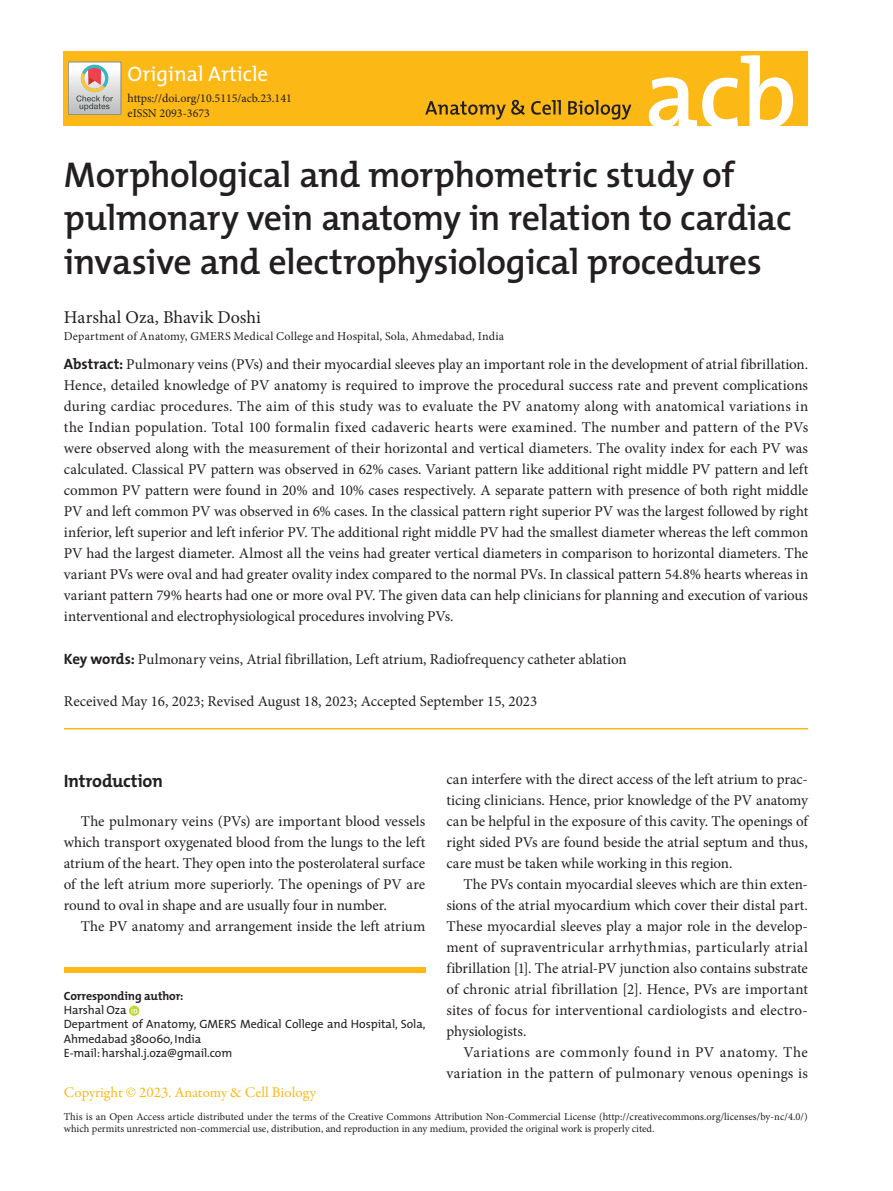
<style>
.page{position:relative;width:893px;height:1191px;background:#fff}
.page>*{position:absolute;margin:0;border:0;box-sizing:border-box;transform-origin:0 0}
.t1{font:600 36px/43.2px "The Mix";letter-spacing:-.015em;color:#231f20}
.t2{font:21px "The Mix";color:#fff}
.t3{font:18px "Minion Pro";letter-spacing:-.005em;color:#231f20}
.t4{font:700 18px "The Mix";letter-spacing:-.015em;color:#231f20}
.t5{font:15px/21px "Minion Pro";color:#231f20;text-align:justify}
.t6{font:15px "Minion Pro";letter-spacing:.02em;color:#231f20}
.t7{font:15px "Minion Pro";letter-spacing:.025em;color:#231f20}
.t8{font:15px "Garamond Premr Pro";color:#fcb814}
.t9{font:12px/14.4px "The Mix";letter-spacing:-.005em;color:#231f20}
.t10{font:12px/14.4px "Minion Pro";letter-spacing:.005em;color:#231f20}
.t11{font:10.5px/12.6px "Minion Pro";color:#231f20}
.s1{font-family:"The Mix";font-weight:700}
.s2{font-weight:700}
</style>
<div class="page">
<div style="left:64px;top:51px;width:744px;height:75px;background:#fcb814"></div>
<svg style="left:649px;top:55px;width:144px;height:71px"></svg>
<svg style="left:425px;top:100px;width:206px;height:20px"></svg>
<svg style="left:68px;top:62px;width:53px;height:53px;background:#cac4bf"></svg>
<div style="left:64px;top:967px;width:361px;height:5px;background:#fcb814"></div>
<svg style="left:129px;top:1005px;width:10px;height:11px"></svg>
<svg style="left:131px;top:1007px;width:6px;height:6px"></svg>
<hr style="left:64px;top:728px;width:744px;height:1px;background:#fcb814">
<p class="t2" style="left:128px;top:57px;width:142px">Original Article</p>
<p class="t10" style="left:128px;top:91px;width:166px">https://doi.org/10.5115/acb.23.141 eISSN 2093-3673</p>
<p class="t1" style="left:64px;top:152px;width:729px">Morphological and morphometric study of pulmonary vein anatomy in relation to cardiac invasive and electrophysiological procedures</p>
<p class="t3" style="left:64px;top:305px;width:199px">Harshal Oza, Bhavik Doshi</p>
<p class="t10" style="left:64px;top:328px;width:442px">Department of Anatomy, GMERS Medical College and Hospital, Sola, Ahmedabad, India</p>
<p class="t5" style="left:64px;top:354px;width:746px"><span class="s1">Abstract:</span> Pulmonary veins (PVs) and their myocardial sleeves play an important role in the development of atrial fibrillation.<br>Hence, detailed knowledge of PV anatomy is required to improve the procedural success rate and prevent complications during cardiac procedures. The aim of this study was to evaluate the PV anatomy along with anatomical variations in the Indian population. Total 100 formalin fixed cadaveric hearts were examined. The number and pattern of the PVs were observed along with the measurement of their horizontal and vertical diameters. The ovality index for each PV was calculated. Classical PV pattern was observed in 62% cases. Variant pattern like additional right middle PV pattern and left common PV pattern were found in 20% and 10% cases respectively. A separate pattern with presence of both right middle PV and left common PV was observed in 6% cases. In the classical pattern right superior PV was the largest followed by right inferior, left superior and left inferior PV. The additional right middle PV had the smallest diameter whereas the left common PV had the largest diameter. Almost all the veins had greater vertical diameters in comparison to horizontal diameters. The variant PVs were oval and had greater ovality index compared to the normal PVs. In classical pattern 54.8% hearts whereas in variant pattern 79% hearts had one or more oval PV. The given data can help clinicians for planning and execution of various interventional and electrophysiological procedures involving PVs.</p>
<p class="t5" style="left:64px;top:648px;width:564px"><span class="s1">Key words:</span> Pulmonary veins, Atrial fibrillation, Left atrium, Radiofrequency catheter ablation</p>
<p class="t5" style="left:64px;top:690px;width:475px">Received May 16, 2023; Revised August 18, 2023; Accepted September 15, 2023</p>
<p class="t4" style="left:64px;top:766px;width:101px">Introduction</p>
<p class="t5" style="left:81px;top:811px;width:346px">The pulmonary veins (PVs) are important blood vessels</p>
<p class="t5" style="left:64px;top:832px;width:363px">which transport oxygenated blood from the lungs to the left</p>
<p class="t5" style="left:64px;top:853px;width:363px">atrium of the heart. They open into the posterolateral surface</p>
<p class="t5" style="left:64px;top:874px;width:363px">of the left atrium more superiorly. The openings of PV are</p>
<p class="t5" style="left:64px;top:895px;width:325px">round to oval in shape and are usually four in number.</p>
<p class="t5" style="left:81px;top:916px;width:346px">The PV anatomy and arrangement inside the left atrium</p>
<p class="t9" style="left:64px;top:988px;width:363px"><span class="s2">Corresponding author:<br></span>Harshal Oza<br>Department of Anatomy, GMERS Medical College and Hospital, Sola,<br>Ahmedabad 380060, India<br>E-mail: harshal.j.oza@gmail.com</p>
<p class="t8" style="left:64px;top:1083px;width:254px">Copyright © 2023. Anatomy &amp; Cell Biology</p>
<p class="t5" style="left:446px;top:769px;width:363px">can interfere with the direct access of the left atrium to prac-</p>
<p class="t5" style="left:446px;top:790px;width:363px">ticing clinicians. Hence, prior knowledge of the PV anatomy</p>
<p class="t5" style="left:446px;top:811px;width:363px">can be helpful in the exposure of this cavity. The openings of</p>
<p class="t5" style="left:446px;top:832px;width:363px">right sided PVs are found beside the atrial septum and thus,</p>
<p class="t5" style="left:446px;top:853px;width:288px">care must be taken while working in this region.</p>
<p class="t5" style="left:463px;top:874px;width:346px">The PVs contain myocardial sleeves which are thin exten-</p>
<p class="t5" style="left:446px;top:895px;width:363px">sions of the atrial myocardium which cover their distal part.</p>
<p class="t5" style="left:446px;top:916px;width:363px">These myocardial sleeves play a major role in the develop-</p>
<p class="t6" style="left:446px;top:937px;width:363px">ment of supraventricular arrhythmias, particularly atrial</p>
<p class="t5" style="left:446px;top:958px;width:363px">fibrillation [1]. The atrial-PV junction also contains substrate</p>
<p class="t5" style="left:446px;top:979px;width:363px">of chronic atrial fibrillation [2]. Hence, PVs are important</p>
<p class="t5" style="left:446px;top:1000px;width:363px">sites of focus for interventional cardiologists and electro-</p>
<p class="t5" style="left:446px;top:1021px;width:82px">physiologists.</p>
<p class="t7" style="left:463px;top:1042px;width:346px">Variations are commonly found in PV anatomy. The</p>
<p class="t5" style="left:446px;top:1063px;width:363px">variation in the pattern of pulmonary venous openings is</p>
<p class="t11" style="left:64px;top:1110px;width:745px">This is an Open Access article distributed under the terms of the Creative Commons Attribution Non-Commercial License (http://creativecommons.org/licenses/by-nc/4.0/) which permits unrestricted non-commercial use, distribution, and reproduction in any medium, provided the original work is properly cited.</p>
</div>
